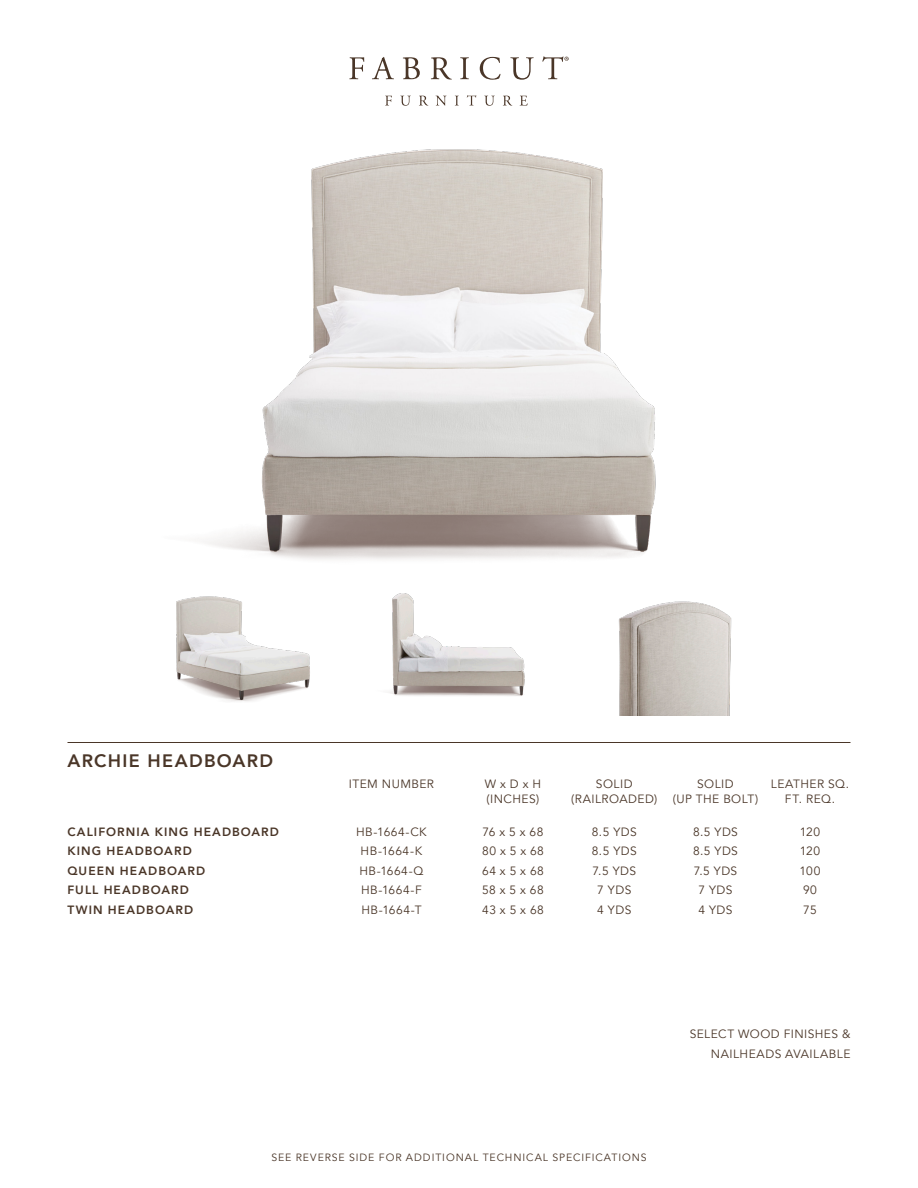
<style>
.page{position:relative;width:918px;height:1188px;background:#fff}
.page>*{position:absolute;margin:0;border:0;box-sizing:border-box;transform-origin:0 0}
.Tear_Sheet_Name{font:800 18px "Avenir";letter-spacing:.07em;color:#4a3628}
.SKU_Information{font:12px "Avenir";letter-spacing:.04em;color:#4a3628}
.SKU_Description{font:800 12px "Avenir";letter-spacing:.09em;color:#4a3628}
.SKU_Subtitle{font:12px/15px "Avenir";letter-spacing:.035em;color:#4a3628}
.Finishes_Nailheads_T{font:12px/19.5px "Avenir";letter-spacing:.035em;color:#4a3628;text-align:right}
.t1{font:10.5px "Avenir";letter-spacing:.085em;color:#4a3628}
</style>
<div class="page">
<img style="left:176px;top:596px;width:134px;height:106px">
<img style="left:389px;top:593px;width:136px;height:103px">
<img style="left:618px;top:601px;width:114px;height:115px">
<img style="left:205px;top:149px;width:451px;height:411px">
<hr style="left:68px;top:742px;width:782px;height:1px;background:#4a3628">
<svg style="left:385px;top:96px;width:7px;height:10px"></svg>
<svg style="left:401px;top:96px;width:10px;height:10px"></svg>
<svg style="left:419px;top:96px;width:9px;height:10px"></svg>
<svg style="left:436px;top:96px;width:10px;height:10px"></svg>
<svg style="left:455px;top:96px;width:4px;height:10px"></svg>
<svg style="left:467px;top:95px;width:9px;height:11px"></svg>
<svg style="left:485px;top:96px;width:9px;height:10px"></svg>
<svg style="left:503px;top:96px;width:9px;height:10px"></svg>
<svg style="left:520px;top:96px;width:8px;height:10px"></svg>
<svg style="left:349px;top:57px;width:15px;height:22px"></svg>
<svg style="left:372px;top:57px;width:22px;height:22px"></svg>
<svg style="left:403px;top:57px;width:17px;height:22px"></svg>
<svg style="left:431px;top:57px;width:21px;height:23px"></svg>
<svg style="left:460px;top:57px;width:9px;height:22px"></svg>
<svg style="left:480px;top:57px;width:21px;height:23px"></svg>
<svg style="left:510px;top:57px;width:24px;height:23px"></svg>
<svg style="left:542px;top:56px;width:27px;height:23px"></svg>
<p class="Tear_Sheet_Name" style="left:68px;top:747px;width:207px">ARCHIE HEADBOARD</p>
<p class="SKU_Description" style="left:68px;top:822px;width:213px">CALIFORNIA KING HEADBOARD</p>
<p class="SKU_Description" style="left:68px;top:841px;width:126px">KING HEADBOARD</p>
<p class="SKU_Description" style="left:68px;top:861px;width:139px">QUEEN HEADBOARD</p>
<p class="SKU_Description" style="left:68px;top:880px;width:123px">FULL HEADBOARD</p>
<p class="SKU_Description" style="left:68px;top:900px;width:127px">TWIN HEADBOARD</p>
<p class="SKU_Subtitle" style="left:349px;top:777px;width:87px">ITEM NUMBER</p>
<p class="SKU_Subtitle" style="left:485px;top:777px;width:58px">W x D x H (INCHES)</p>
<p class="SKU_Information" style="left:356px;top:824px;width:72px">HB-1664-CK</p>
<p class="SKU_Information" style="left:361px;top:844px;width:63px">HB-1664-K</p>
<p class="SKU_Information" style="left:359px;top:863px;width:66px">HB-1664-Q</p>
<p class="SKU_Information" style="left:361px;top:883px;width:62px">HB-1664-F</p>
<p class="SKU_Information" style="left:361px;top:902px;width:62px">HB-1664-T</p>
<p class="SKU_Information" style="left:483px;top:824px;width:62px">76 x 5 x 68</p>
<p class="SKU_Information" style="left:482px;top:844px;width:63px">80 x 5 x 68</p>
<p class="SKU_Information" style="left:482px;top:863px;width:63px">64 x 5 x 68</p>
<p class="SKU_Information" style="left:482px;top:883px;width:63px">58 x 5 x 68</p>
<p class="SKU_Information" style="left:482px;top:902px;width:63px">43 x 5 x 68</p>
<p class="SKU_Subtitle" style="left:596px;top:777px;width:38px">SOLID</p>
<p class="SKU_Subtitle" style="left:571px;top:792px;width:88px">(RAILROADED)</p>
<p class="SKU_Information" style="left:592px;top:824px;width:46px">8.5 YDS</p>
<p class="SKU_Information" style="left:592px;top:844px;width:46px">8.5 YDS</p>
<p class="SKU_Information" style="left:593px;top:863px;width:45px">7.5 YDS</p>
<p class="SKU_Information" style="left:597px;top:883px;width:36px">7 YDS</p>
<p class="SKU_Information" style="left:597px;top:902px;width:36px">4 YDS</p>
<p class="SKU_Subtitle" style="left:697px;top:777px;width:38px">SOLID</p>
<p class="SKU_Subtitle" style="left:673px;top:792px;width:87px">(UP THE BOLT)</p>
<p class="SKU_Information" style="left:693px;top:824px;width:46px">8.5 YDS</p>
<p class="SKU_Information" style="left:693px;top:844px;width:46px">8.5 YDS</p>
<p class="SKU_Information" style="left:694px;top:863px;width:45px">7.5 YDS</p>
<p class="SKU_Information" style="left:698px;top:883px;width:36px">7 YDS</p>
<p class="SKU_Information" style="left:698px;top:902px;width:36px">4 YDS</p>
<p class="SKU_Subtitle" style="left:771px;top:777px;width:80px">LEATHER SQ.</p>
<p class="SKU_Subtitle" style="left:785px;top:792px;width:52px">FT. REQ.</p>
<p class="SKU_Information" style="left:800px;top:824px;width:22px">120</p>
<p class="SKU_Information" style="left:800px;top:844px;width:22px">120</p>
<p class="SKU_Information" style="left:800px;top:863px;width:22px">100</p>
<p class="SKU_Information" style="left:803px;top:883px;width:15px">90</p>
<p class="SKU_Information" style="left:803px;top:902px;width:15px">75</p>
<p class="t1" style="left:271px;top:1151px;width:377px">SEE REVERSE SIDE FOR ADDITIONAL TECHNICAL SPECIFICATIONS</p>
<p class="Finishes_Nailheads_T" style="left:690px;top:1024px;width:162px">SELECT WOOD FINISHES &amp;<br>NAILHEADS AVAILABLE</p>
</div>
